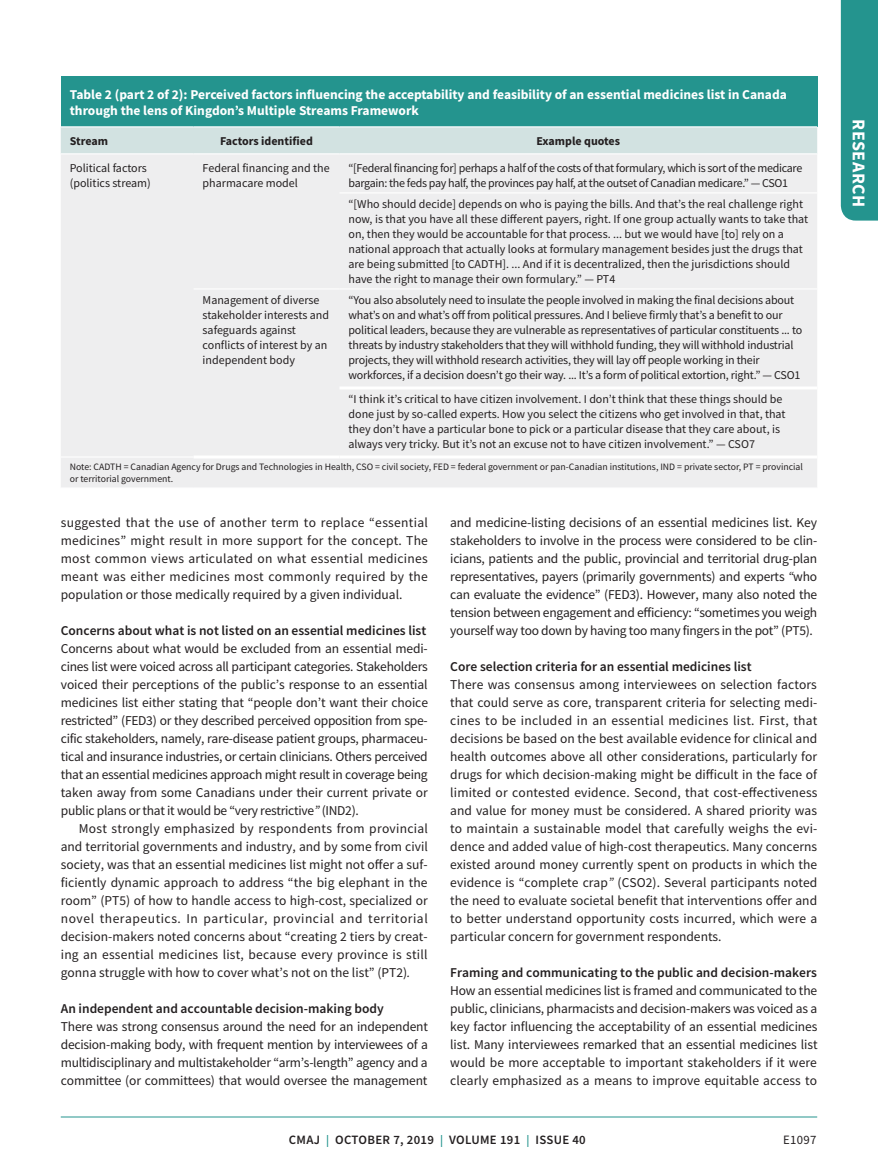
<style>
.page{position:relative;width:878px;height:1175px;background:#fff}
.page>*{position:absolute;margin:0;border:0;box-sizing:border-box;transform-origin:0 0}
.t1{font:700 18px "Source Sans Pro";letter-spacing:.025em;color:#fff}
.t2{font:13.5px/18px "Source Sans Pro";color:#231f20;text-align:justify}
.t3{font:600 13.5px "Source Sans Pro";color:#231f20}
.t4{font:700 13.5px/16.2px "Source Sans Pro";color:#fff}
.t5{font:600 12.75px "Source Sans Pro";letter-spacing:.025em;color:#231f20}
.t6{font:12.75px "Source Sans Pro";letter-spacing:.025em;color:#231f20}
.t7{font:12px/15px "Source Sans Pro";letter-spacing:-.01em;color:#231f20}
.t8{font:700 12px "Source Sans Pro";color:#231f20}
.t9{font:9.75px/11.7px "Source Sans Pro";color:#231f20}
.s1{font-style:italic}
.s2{font-size:12px;color:#24948e}
</style>
<div class="page">
<div style="left:840px;top:0;width:38px;height:220px;background:#24948e"></div>
<hr style="left:61px;top:1116px;width:756px;height:1px;background:#24948e">
<div style="left:61px;top:76px;width:756px;height:51px;background:#24948e"></div>
<div style="left:61px;top:127px;width:756px;height:26px;background:#d2e2e1"></div>
<div style="left:61px;top:154px;width:756px;height:333px;background:#eeeeef"></div>
<hr style="left:61px;top:456px;width:133px;height:1px;background:#fff">
<hr style="left:194px;top:455px;width:145px;height:3px;background:#fff">
<hr style="left:339px;top:455px;width:478px;height:3px;background:#fff">
<hr style="left:339px;top:192px;width:478px;height:1px;background:#fff">
<hr style="left:194px;top:288px;width:145px;height:1px;background:#fff">
<hr style="left:339px;top:288px;width:478px;height:1px;background:#fff">
<hr style="left:61px;top:126px;width:133px;height:1px;background:#fff">
<hr style="left:194px;top:126px;width:145px;height:1px;background:#fff">
<hr style="left:339px;top:126px;width:478px;height:1px;background:#fff">
<hr style="left:339px;top:386px;width:478px;height:3px;background:#fff">
<p class="t4" style="left:70px;top:86px;width:718px">Table 2 (part 2 of 2): Perceived factors influencing the acceptability and feasibility of an essential medicines list in Canada through the lens of Kingdon’s Multiple Streams Framework</p>
<p class="t8" style="left:70px;top:133px;width:40px">Stream</p>
<p class="t8" style="left:220px;top:133px;width:94px">Factors identified</p>
<p class="t8" style="left:536px;top:133px;width:85px">Example quotes</p>
<p class="t7" style="left:70px;top:160px;width:83px">Political factors (politics stream)</p>
<p class="t7" style="left:203px;top:160px;width:128px">Federal financing and the pharmacare model</p>
<p class="t7" style="left:348px;top:160px;width:455px">“[Federal financing for] perhaps a half of the costs of that formulary, which is sort of the medicare bargain: the feds pay half, the provinces pay half, at the outset of Canadian medicare.” — CSO1</p>
<p class="t7" style="left:348px;top:196px;width:461px">“[Who should decide] depends on who is paying the bills. And that’s the real challenge right now, is that you have all these different payers, right. If one group actually wants to take that on, then they would be accountable for that process. ... but we would have [to] rely on a national approach that actually looks at formulary management besides just the drugs that are being submitted [to CADTH]. ... And if it is decentralized, then the jurisdictions should have the right to manage their own formulary.” — PT4</p>
<p class="t7" style="left:203px;top:292px;width:128px">Management of diverse stakeholder interests and safeguards against conflicts of interest by an independent body</p>
<p class="t7" style="left:348px;top:292px;width:455px">“You also absolutely need to insulate the people involved in making the final decisions about what’s on and what’s off from political pressures. And I believe firmly that’s a benefit to our political leaders, because they are vulnerable as representatives of particular constituents ... to threats by industry stakeholders that they will withhold funding, they will withhold industrial projects, they will withhold research activities, they will lay off people working in their workforces, if a decision doesn’t go their way. ... It’s a form of political extortion, right.” — CSO1</p>
<p class="t7" style="left:348px;top:391px;width:438px">“I think it’s critical to have citizen involvement. I don’t think that these things should be done just by so-called experts. How you select the citizens who get involved in that, that they don’t have a particular bone to pick or a particular disease that they care about, is always very tricky. But it’s not an excuse not to have citizen involvement.” — CSO7</p>
<p class="t9" style="left:70px;top:461px;width:734px">Note: CADTH = Canadian Agency for Drugs and Technologies in Health, CSO = civil society, FED = federal government or pan-Canadian institutions, IND = private sector, PT = provincial or territorial government.</p>
<p class="t2" style="left:61px;top:513px;width:369px">suggested that the use of another term to replace “essential medicines” might result in more support for the concept. The most common views articulated on what essential medicines meant was either medicines most commonly required by the population or those medically required by a given individual.</p>
<p class="t3" style="left:61px;top:621px;width:367px">Concerns about what is not listed on an essential medicines list</p>
<p class="t2" style="left:61px;top:639px;width:369px">Concerns about what would be excluded from an essential medi&shy;cines list were voiced across all participant categories. Stakeholders voiced their perceptions of the public’s response to an essential medicines list either stating that “people don’t want their choice restricted” (FED3) or they described perceived opposition from spe&shy;cific stakeholders, namely, rare-disease patient groups, pharmaceu&shy;tical and insurance industries, or certain clinicians. Others perceived that an essential medicines approach might result in coverage being taken away from some Canadians under their current private or public plans or that it would be “very restrictive<span class="s1">”</span> (IND2).</p>
<p class="t2" style="left:61px;top:819px;width:368px;text-indent:18px">Most strongly emphasized by respondents from provincial and territorial governments and industry, and by some from civil society, was that an essential medicines list might not offer a suf&shy;ficiently dynamic approach to address “the big elephant in the room” (PT5) of how to handle access to high-cost, specialized or novel therapeutics. In particular, provincial and territorial decision-makers noted concerns about “creating 2 tiers by creat&shy;ing an essential medicines list, because every province is still gonna struggle with how to cover what’s not on the list” (PT2)<span class="s1">.</span></p>
<p class="t3" style="left:61px;top:999px;width:324px">An independent and accountable decision-making body</p>
<p class="t2" style="left:61px;top:1017px;width:369px">There was strong consensus around the need for an independent decision-making body, with frequent mention by interviewees of a multidisciplinary and multistakeholder “arm’s-length” agency and a committee (or committees) that would oversee the management</p>
<p class="t2" style="left:450px;top:513px;width:368px">and medicine-listing decisions of an essential medicines list. Key stakeholders to involve in the process were considered to be clin&shy;icians, patients and the public, provincial and territorial drug-plan representatives, payers (primarily governments) and experts <span class="s1">“</span>who can evaluate the evidence” (FED3). However, many also noted the tension between engagement and efficiency: “sometimes you weigh yourself way too down by having too many fingers in the pot” (PT5).</p>
<p class="t3" style="left:450px;top:657px;width:303px">Core selection criteria for an essential medicines list</p>
<p class="t2" style="left:450px;top:675px;width:369px">There was consensus among interviewees on selection factors that could serve as core, transparent criteria for selecting medi&shy;cines to be included in an essential medicines list. First, that decisions be based on the best available evidence for clinical and health outcomes above all other considerations, particularly for drugs for which decision-making might be difficult in the face of limited or contested evidence. Second, that cost-effectiveness and value for money must be considered. A shared priority was to maintain a sustainable model that carefully weighs the evi&shy;dence and added value of high-cost therapeutics. Many concerns existed around money currently spent on products in which the evidence is “complete crap<span class="s1">”</span> (CSO2). Several participants noted the need to evaluate societal benefit that interventions offer and to better understand opportunity costs incurred, which were a particular concern for government respondents.</p>
<p class="t3" style="left:450px;top:963px;width:368px">Framing and communicating to the public and decision-makers</p>
<p class="t2" style="left:450px;top:981px;width:369px">How an essential medicines list is framed and communicated to the public, clinicians, pharmacists and decision-makers was voiced as a key factor influencing the acceptability of an essential medicines list. Many interviewees remarked that an essential medicines list would be more acceptable to important stakeholders if it were clearly emphasized as a means to improve equitable access to</p>
<p class="t5" style="left:289px;top:1131px;width:298px">CMAJ <span class="s2">|</span> OCTOBER 7, 2019 <span class="s2">|</span> VOLUME 191 <span class="s2">|</span> ISSUE 40</p>
<p class="t6" style="left:783px;top:1132px;width:35px">E1097</p>
<h1 class="t1" style="left:871px;top:119px;width:89px;rotate:90deg">RESEARCH</h1>
</div>
